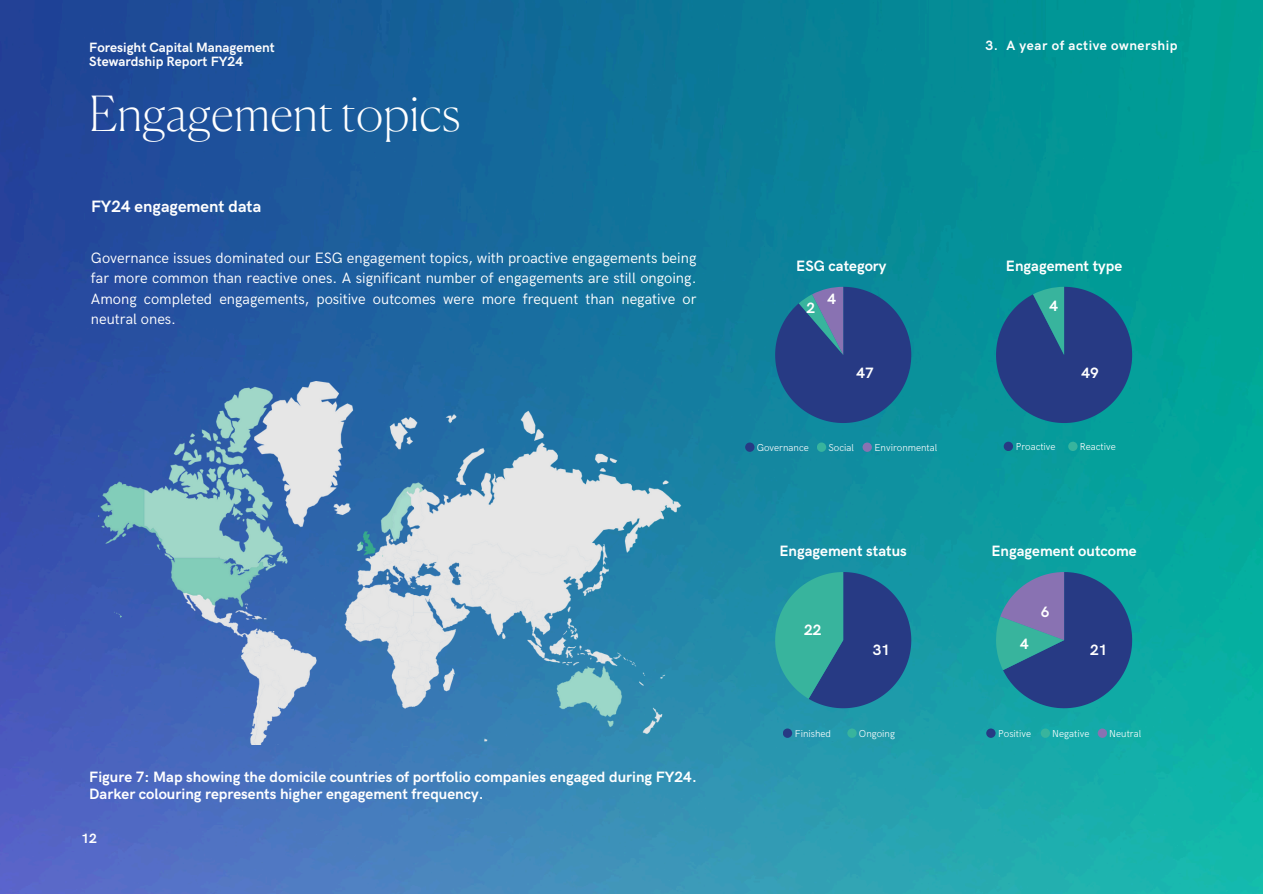
<style>
.page{position:relative;width:1263px;height:894px;background:#fff}
.page>*{position:absolute;margin:0;border:0;box-sizing:border-box;transform-origin:0 0}
.t1{font:100 48.3px "Canela";color:#fff}
.t2{font:700 16.5px "HK Grotesk";color:#fff}
.t3{font:15px/20.2px "HK Grotesk";color:#fff;text-align:justify}
.t4{font:700 15px/16.8px "HK Grotesk";color:#fff}
.t5{font:700 13.5px/14.7px "HK Grotesk";color:#fdfdfd}
.t6{font:700 13.5px "HK Grotesk";letter-spacing:.04em;color:#fdfdfd}
.t7{font:700 13.5px "HK Grotesk";color:#fff}
.t8{font:300 10.05px "HK Grotesk";color:#fff}
</style>
<div class="page">
<img style="left:0;top:0;width:1263px;height:893px">
<img style="left:91px;top:381px;width:597px;height:362px">
<svg style="left:775px;top:287px;width:136px;height:136px;background:#27518c"></svg>
<svg style="left:996px;top:287px;width:136px;height:136px;background:#20558a"></svg>
<svg style="left:775px;top:572px;width:136px;height:136px;background:#2a7593"></svg>
<svg style="left:996px;top:572px;width:136px;height:136px;background:#326594"></svg>
<div style="left:862px;top:442px;width:10px;height:9px;background:#8972b2;border-radius:50%"></div>
<div style="left:817px;top:442px;width:9px;height:9px;background:#38b49d;border-radius:50%"></div>
<div style="left:745px;top:442px;width:9px;height:9px;background:#273a84;border-radius:50%"></div>
<div style="left:1068px;top:441px;width:9px;height:10px;background:#38b49d;border-radius:50%"></div>
<div style="left:1004px;top:441px;width:9px;height:10px;background:#273a84;border-radius:50%"></div>
<div style="left:847px;top:728px;width:10px;height:9px;background:#38b49d;border-radius:50%"></div>
<div style="left:783px;top:728px;width:9px;height:9px;background:#273a84;border-radius:50%"></div>
<div style="left:1041px;top:728px;width:9px;height:9px;background:#38b49d;border-radius:50%"></div>
<div style="left:986px;top:728px;width:9px;height:9px;background:#273a84;border-radius:50%"></div>
<div style="left:1098px;top:728px;width:9px;height:9px;background:#8972b2;border-radius:50%"></div>
<p class="t5" style="left:89px;top:40px;width:187px">Foresight Capital Management<br>Stewardship Report FY24</p>
<p class="t6" style="left:986px;top:38px;width:194px">3. A year of active ownership</p>
<p class="t1" style="left:89px;top:93px;width:373px">Engagementtopics</p>
<h4 class="t2" style="left:91px;top:197px;width:172px">FY24 engagement data</h4>
<h2 class="t3" style="left:91px;top:248px;width:607px">Governance issues dominated our ESG engagement topics, with proactive engagements being far more common than reactive ones. A significant number of engagements are still ongoing.<br>Among completed engagements, positive outcomes were more frequent than negative or neutral ones.</h2>
<h1 class="t4" style="left:89px;top:769px;width:609px">Figure 7: Map showing the domicile countries of portfolio companies engaged during FY24.<br>Darker colouring represents higher engagement frequency.</h1>
<p class="t7" style="left:81px;top:830px;width:17px">12</p>
<p class="t4" style="left:796px;top:258px;width:92px">ESG category</p>
<p class="t4" style="left:1006px;top:258px;width:118px">Engagement type</p>
<p class="t4" style="left:807px;top:299px;width:10px">2</p>
<p class="t4" style="left:827px;top:290px;width:10px">4</p>
<h2 class="t4" style="left:1049px;top:298px;width:10px">4</h2>
<h2 class="t4" style="left:856px;top:365px;width:19px">47</h2>
<p class="t4" style="left:1081px;top:365px;width:19px">49</p>
<h2 class="t8" style="left:757px;top:442px;width:54px">Governance</h2>
<p class="t8" style="left:828px;top:442px;width:27px">Social</p>
<h3 class="t8" style="left:874px;top:442px;width:64px">Environmental</h3>
<p class="t8" style="left:1016px;top:441px;width:41px">Proactive</p>
<p class="t8" style="left:1080px;top:441px;width:37px">Reactive</p>
<p class="t4" style="left:779px;top:543px;width:129px">Engagement status</p>
<p class="t4" style="left:804px;top:622px;width:19px">22</p>
<p class="t4" style="left:873px;top:641px;width:19px">31</p>
<p class="t4" style="left:991px;top:543px;width:147px">Engagement outcome</p>
<p class="t4" style="left:1020px;top:635px;width:10px">4</p>
<h2 class="t4" style="left:1041px;top:604px;width:10px">6</h2>
<p class="t4" style="left:1090px;top:641px;width:19px">21</p>
<p class="t8" style="left:795px;top:728px;width:38px">Finished</p>
<p class="t8" style="left:859px;top:728px;width:38px">Ongoing</p>
<p class="t8" style="left:998px;top:728px;width:34px">Positive</p>
<p class="t8" style="left:1052px;top:728px;width:39px">Negative</p>
<h2 class="t8" style="left:1109px;top:728px;width:33px">Neutral</h2>
</div>
